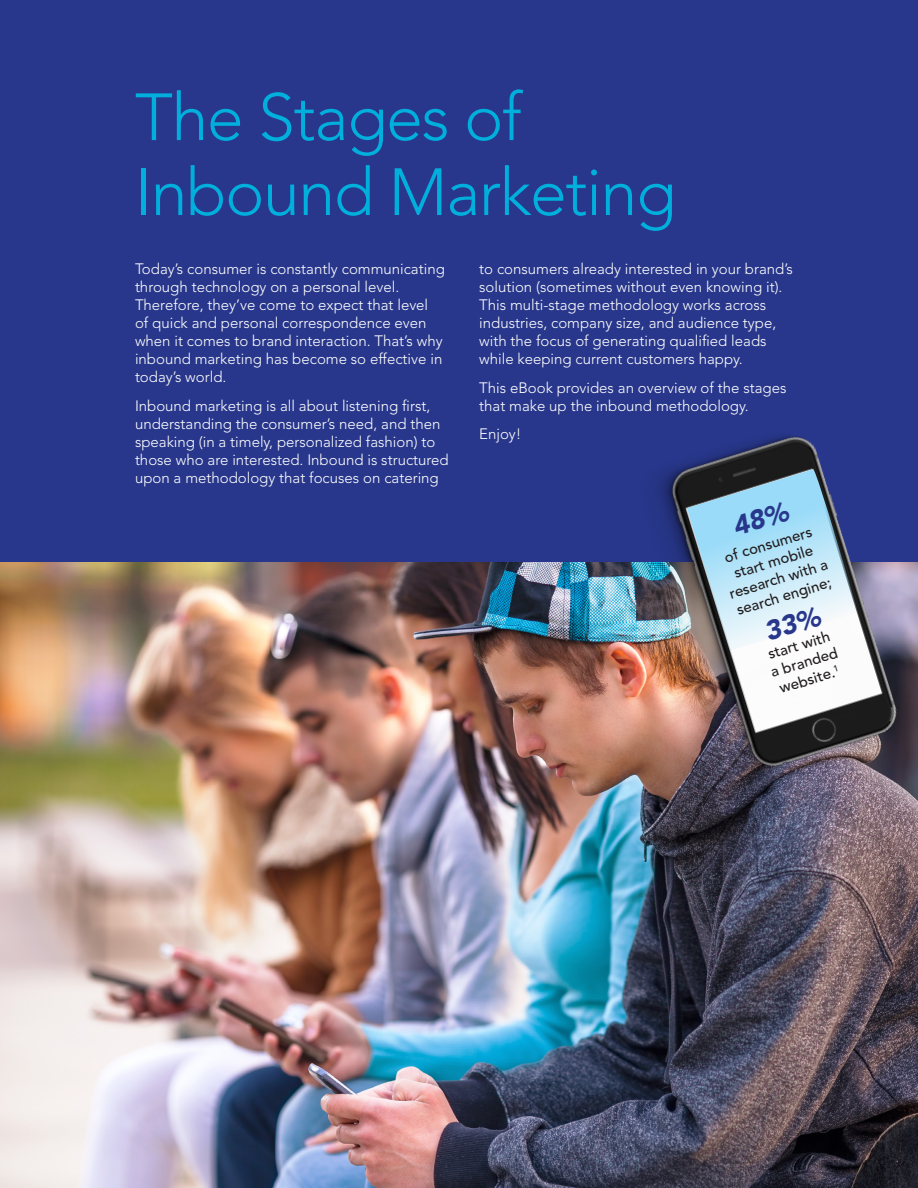
<style>
.page{position:relative;width:918px;height:1188px;background:#28378b}
.page>*{position:absolute;margin:0;border:0;box-sizing:border-box;transform-origin:0 0}
.t1{font:300 66px "Avenir";letter-spacing:-.02em;color:#00afdc}
.Body_Copy{font:300 15px/18px "Avenir";color:#fff}
.Body_Copy-2{font:500 15px/18px "Avenir";color:#231f20;text-align:center}
</style>
<div class="page">
<img style="left:0;top:563px;width:918px;height:625px">
<img style="left:500px;top:436px;width:418px;height:452px">
<svg style="left:687px;top:469px;width:171px;height:182px;background:#9eb9ca"></svg>
<p class="t1" style="left:135px;top:79px;width:388px">The Stages of</p>
<p class="t1" style="left:135px;top:154px;width:543px">Inbound Marketing</p>
<p class="Body_Copy" style="left:135px;top:260px;width:311px">Today’s consumer is constantly communicating through technology on a personal level.<br>Therefore, they’ve come to expect that level of quick and personal correspondence even when it comes to brand interaction. That’s why inbound marketing has become so effective in today’s world.</p>
<p class="Body_Copy" style="left:135px;top:396px;width:315px">Inbound marketing is all about listening first, understanding the consumer’s need, and then speaking (in a timely, personalized fashion) to those who are interested. Inbound is structured upon a methodology that focuses on catering</p>
<p class="Body_Copy" style="left:479px;top:260px;width:315px">to consumers already interested in your brand’s solution (sometimes without even knowing it).<br>This multi-stage methodology works across industries, company size, and audience type, with the focus of generating qualified leads while keeping current customers happy.</p>
<p class="Body_Copy" style="left:479px;top:378px;width:309px">This eBook provides an overview of the stages that make up the inbound methodology.</p>
<p class="Body_Copy" style="left:479px;top:425px;width:44px">Enjoy!</p>
<p class="Body_Copy-2" style="left:717px;top:551px;width:104px;rotate:-17deg">of consumers start mobile research with a search engine;</p>
<p class="Body_Copy-2" style="left:763px;top:647px;width:71px;text-align:left;rotate:-17deg">start with a branded website.<sup>1</sup></p>
</div>
